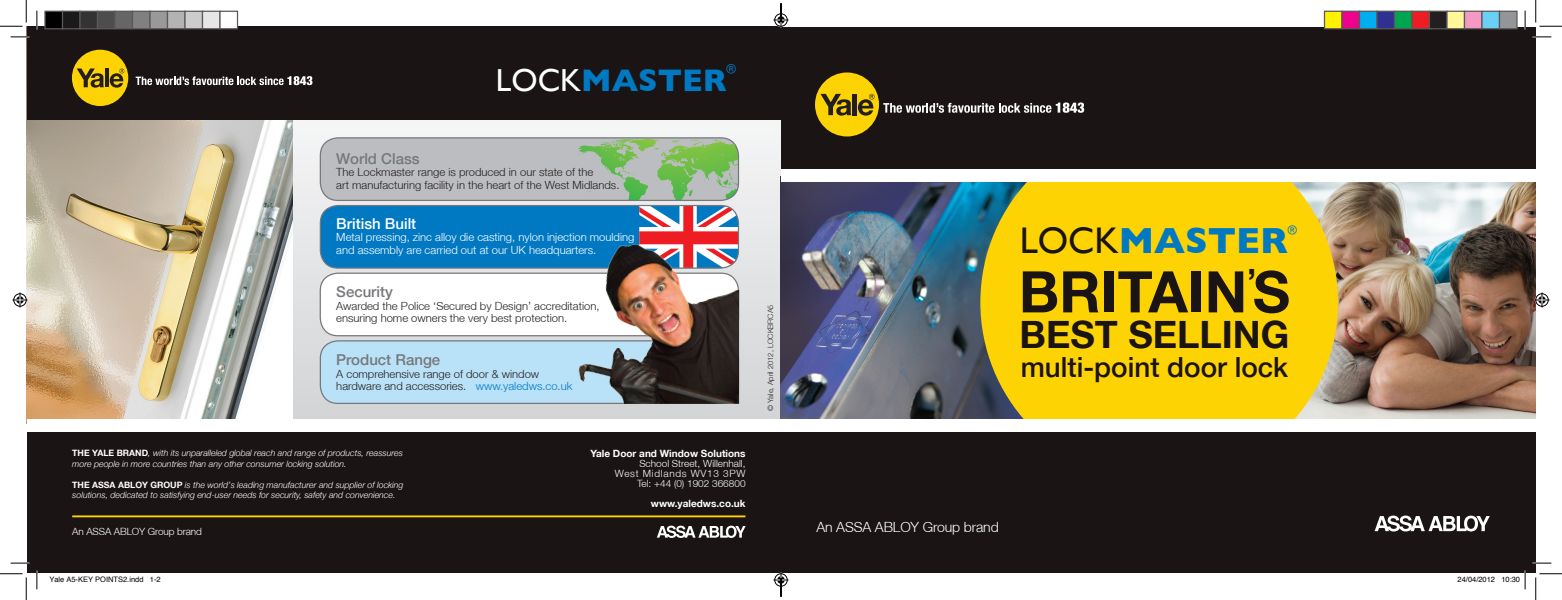
<style>
.page{position:relative;width:1562px;height:600px;background:#fff}
.page>*{position:absolute;margin:0;border:0;box-sizing:border-box;transform-origin:0 0}
.t1{font:700 57.38px "Helvetica Neue LT";color:#1a1415}
.t2{font:700 37.62px "Helvetica Neue LT";color:#1a1415}
.t3{font:700 37px "Gill Sans";color:#0079c2}
.t4{font:700 31.88px "Gill Sans";color:#0079c2}
.t5{font:500 27.75px "Helvetica Neue LT";color:#1a1415}
.t6{font:500 15px "Helvetica Neue LT";color:#76787b}
.t7{font:500 15px "Helvetica Neue LT";color:#fff}
.t8{font:300 14px "Helvetica Neue LT";letter-spacing:-.01em;color:#fff}
.t9{font:12.75px "Gill Sans";color:#0079c2}
.t10{font:12.38px "Gill Sans";color:#0079c2}
.t11{font:300 11.25px/12.5px "Helvetica Neue LT";color:#231f20}
.t12{font:300 11.25px/12.5px "Helvetica Neue LT";color:#fff}
.t13{font:300 10px/10px "Helvetica Neue LT";color:#fff;text-align:right}
.t14{font:700 10px "Helvetica Neue LT";color:#fff}
.t15{font:italic 300 8.75px/10.5px "Helvetica Neue LT";color:#fff}
.t16{font:7.5px "Helvetica";color:#000}
.t17{font:300 7.5px "Helvetica Neue LT";color:#231f20}
.s1{font-weight:400;color:#fff}
.s2{color:#0079c2}
.s3{font-weight:700;font-style:normal}
.s4{font-weight:400;color:#1a1415}
</style>
<div class="page">
<svg style="left:292px;top:120px;width:489px;height:299px"></svg>
<div style="left:320px;top:341px;width:418px;height:62px;background:#b9e1f7;border-radius:18px"></div>
<div style="left:320px;top:340px;width:419px;height:64px;border:1px solid #76787b;border-radius:18px"></div>
<div style="left:320px;top:206px;width:418px;height:62px;background:#0079c2;border-radius:18px"></div>
<svg style="left:639px;top:206px;width:99px;height:11px"></svg>
<div style="left:320px;top:205px;width:419px;height:64px;border:1px solid #76787b;border-radius:18px"></div>
<svg style="left:320px;top:138px;width:418px;height:62px;background:#afbcad"></svg>
<svg style="left:628px;top:139px;width:22px;height:3px"></svg>
<div style="left:320px;top:137px;width:419px;height:64px;border:1px solid #76787b;border-radius:18px"></div>
<div style="left:320px;top:273px;width:419px;height:63px;background:#fff;border-radius:18px"></div>
<div style="left:320px;top:273px;width:419px;height:63px;border:1px solid #76787b;border-radius:18px"></div>
<div style="left:781px;top:27px;width:755px;height:546px;background:#1a1415"></div>
<img style="left:781px;top:182px;width:199px;height:237px">
<img style="left:1338px;top:182px;width:198px;height:237px">
<svg style="left:980px;top:182px;width:358px;height:237px;background:#f2cd0f"></svg>
<img style="left:26px;top:27px;width:266px;height:396px">
<div style="left:27px;top:424px;width:758px;height:149px;background:#1a1415"></div>
<div style="left:27px;top:419px;width:754px;height:13px;background:#fff"></div>
<div style="left:27px;top:26px;width:754px;height:94px;background:#1a1415"></div>
<img style="left:530px;top:217px;width:209px;height:187px">
<div style="left:781px;top:169px;width:755px;height:13px;background:#fff"></div>
<div style="left:781px;top:419px;width:755px;height:13px;background:#fff"></div>
<div style="left:72px;top:50px;width:56px;height:56px;background:#fed304;border-radius:50%"></div>
<svg style="left:77px;top:69px;width:27px;height:19px"></svg>
<hr style="left:105px;top:68px;width:4px;height:19px;background:#231f20">
<svg style="left:110px;top:69px;width:14px;height:19px"></svg>
<svg style="left:136px;top:76px;width:176px;height:9px"></svg>
<div style="left:815px;top:72px;width:64px;height:64px;background:#fed304;border-radius:50%"></div>
<svg style="left:820px;top:94px;width:31px;height:22px"></svg>
<hr style="left:853px;top:94px;width:4px;height:21px;background:#231f20">
<svg style="left:858px;top:94px;width:17px;height:22px"></svg>
<svg style="left:883px;top:102px;width:201px;height:11px"></svg>
<hr style="left:72px;top:515px;width:673px;height:2px;background:#fed304">
<svg style="left:657px;top:526px;width:89px;height:12px"></svg>
<svg style="left:1375px;top:516px;width:115px;height:15px"></svg>
<svg style="left:11px;top:36px;width:18px;height:2px"></svg>
<svg style="left:1533px;top:36px;width:18px;height:2px"></svg>
<svg style="left:11px;top:562px;width:18px;height:2px"></svg>
<svg style="left:1533px;top:562px;width:18px;height:2px"></svg>
<svg style="left:36px;top:11px;width:2px;height:18px"></svg>
<svg style="left:36px;top:571px;width:2px;height:18px"></svg>
<svg style="left:1524px;top:11px;width:2px;height:18px"></svg>
<svg style="left:0;top:0;width:27px;height:27px"></svg>
<svg style="left:0;top:573px;width:27px;height:27px"></svg>
<svg style="left:1535px;top:0;width:27px;height:27px"></svg>
<svg style="left:1535px;top:573px;width:27px;height:27px"></svg>
<svg style="left:13px;top:292px;width:15px;height:15px"></svg>
<svg style="left:1534px;top:292px;width:15px;height:15px"></svg>
<div style="left:45px;top:11px;width:18px;height:18px;background:#000"></div>
<div style="left:44px;top:11px;width:19px;height:18px;border:1px solid #595959"></div>
<div style="left:63px;top:11px;width:17px;height:18px;background:#1a1a1a"></div>
<div style="left:62px;top:11px;width:19px;height:18px;border:1px solid #595959"></div>
<div style="left:80px;top:11px;width:18px;height:18px;background:#333"></div>
<div style="left:79px;top:11px;width:19px;height:18px;border:1px solid #595959"></div>
<div style="left:98px;top:11px;width:17px;height:18px;background:#4d4d4d"></div>
<div style="left:97px;top:11px;width:19px;height:18px;border:1px solid #595959"></div>
<div style="left:115px;top:11px;width:18px;height:18px;background:#666"></div>
<div style="left:114px;top:11px;width:19px;height:18px;border:1px solid #595959"></div>
<div style="left:133px;top:11px;width:17px;height:18px;background:#808080"></div>
<div style="left:132px;top:11px;width:19px;height:18px;border:1px solid #595959"></div>
<div style="left:150px;top:11px;width:18px;height:18px;background:#999"></div>
<div style="left:149px;top:11px;width:19px;height:18px;border:1px solid #595959"></div>
<div style="left:168px;top:11px;width:17px;height:18px;background:#b3b3b3"></div>
<div style="left:167px;top:11px;width:19px;height:18px;border:1px solid #595959"></div>
<div style="left:185px;top:11px;width:18px;height:18px;background:#ccc"></div>
<div style="left:184px;top:11px;width:19px;height:18px;border:1px solid #595959"></div>
<div style="left:203px;top:11px;width:17px;height:18px;background:#e6e6e6"></div>
<div style="left:202px;top:11px;width:19px;height:18px;border:1px solid #595959"></div>
<div style="left:220px;top:11px;width:18px;height:18px;background:#fff"></div>
<div style="left:219px;top:11px;width:19px;height:18px;border:1px solid #595959"></div>
<div style="left:1324px;top:11px;width:18px;height:18px;background:#fff101"></div>
<div style="left:1324px;top:11px;width:19px;height:18px;border:1px solid #595959"></div>
<div style="left:1342px;top:11px;width:17px;height:18px;background:#ed028c"></div>
<div style="left:1341px;top:11px;width:19px;height:18px;border:1px solid #595959"></div>
<div style="left:1359px;top:11px;width:18px;height:18px;background:#00aeef"></div>
<div style="left:1359px;top:11px;width:19px;height:18px;border:1px solid #595959"></div>
<div style="left:1377px;top:11px;width:17px;height:18px;background:#2e3092"></div>
<div style="left:1376px;top:11px;width:19px;height:18px;border:1px solid #595959"></div>
<div style="left:1394px;top:11px;width:18px;height:18px;background:#00a54f"></div>
<div style="left:1394px;top:11px;width:19px;height:18px;border:1px solid #595959"></div>
<div style="left:1412px;top:11px;width:17px;height:18px;background:#ee1d23"></div>
<div style="left:1411px;top:11px;width:19px;height:18px;border:1px solid #595959"></div>
<div style="left:1429px;top:11px;width:18px;height:18px;background:#231f20"></div>
<div style="left:1429px;top:11px;width:19px;height:18px;border:1px solid #595959"></div>
<div style="left:1447px;top:11px;width:17px;height:18px;background:#fff79a"></div>
<div style="left:1446px;top:11px;width:19px;height:18px;border:1px solid #595959"></div>
<div style="left:1464px;top:11px;width:18px;height:18px;background:#f499c2"></div>
<div style="left:1464px;top:11px;width:19px;height:18px;border:1px solid #595959"></div>
<div style="left:1482px;top:11px;width:17px;height:18px;background:#6bcff6"></div>
<div style="left:1481px;top:11px;width:19px;height:18px;border:1px solid #595959"></div>
<div style="left:1499px;top:11px;width:18px;height:18px;background:#939598"></div>
<div style="left:1499px;top:11px;width:19px;height:18px;border:1px solid #595959"></div>
<svg style="left:1524px;top:571px;width:2px;height:18px"></svg>
<svg style="left:773px;top:3px;width:15px;height:25px"></svg>
<svg style="left:773px;top:572px;width:15px;height:25px"></svg>
<h3 class="t4" style="left:496px;top:61px;width:232px"><span class="s1">LOCK</span>MASTER</h3>
<h3 class="t9" style="left:727px;top:61px;width:11px">®</h3>
<h3 class="t6" style="left:336px;top:149px;width:85px">World Class</h3>
<p class="t11" style="left:336px;top:166px;width:285px">The Lockmaster range is produced in our state of the<br>art manufacturing facility in the heart of the West Midlands.</p>
<h3 class="t7" style="left:336px;top:214px;width:82px">British Built</h3>
<p class="t12" style="left:336px;top:231px;width:300px">Metal pressing, zinc alloy die casting, nylon injection moulding and assembly are carried out at our UK headquarters.</p>
<h3 class="t6" style="left:336px;top:283px;width:58px">Security</h3>
<p class="t11" style="left:336px;top:299px;width:265px">Awarded the Police ‘Secured by Design’ accreditation, ensuring home owners the very best protection.</p>
<h3 class="t6" style="left:336px;top:351px;width:105px">Product Range</h3>
<p class="t11" style="left:336px;top:367px;width:238px">A comprehensive range of door &amp; window hardware and accessories. <span class="s2">www.yaledws.co.uk</span></p>
<p class="t15" style="left:72px;top:448px;width:332px"><span class="s3">THE YALE BRAND</span>, with its unparalleled global reach and range of products, reassures more people in more countries than any other consumer locking solution.</p>
<p class="t15" style="left:72px;top:479px;width:333px"><span class="s3">THE ASSA ABLOY GROUP</span> is the world’s leading manufacturer and supplier of locking solutions, dedicated to satisfying end-user needs for security, safety and convenience.</p>
<p class="t13" style="left:72px;top:526px;width:131px">An ASSA ABLOY Group brand</p>
<p class="t14" style="left:590px;top:447px;width:157px">Yale Door and Window Solutions</p>
<p class="t13" style="left:615px;top:458px;width:132px">School Street, Willenhall,<br>West Midlands WV13 3PW<br>Tel: +44 (0) 1902 366800</p>
<p class="t14" style="left:651px;top:497px;width:96px">www.yaledws.co.uk</p>
<p class="t17" style="left:766px;top:411px;width:108px;rotate:-90deg">© Yale, April 2012, LOCKBRCA5</p>
<h3 class="t3" style="left:1020px;top:218px;width:270px"><span class="s4">LOCK</span>MASTER</h3>
<h3 class="t10" style="left:1288px;top:222px;width:11px">®</h3>
<h1 class="t1" style="left:1019px;top:256px;width:273px">BRITAIN<sup>’</sup>S</h1>
<h2 class="t2" style="left:1020px;top:311px;width:271px">BEST SELLING</h2>
<h3 class="t5" style="left:1021px;top:350px;width:269px">multi-point door lock</h3>
<h3 class="t8" style="left:816px;top:518px;width:184px">An ASSA ABLOY Group brand</h3>
<p class="t16" style="left:49px;top:573px;width:113px">Yale A5-KEY POINTS2.indd 1-2</p>
<p class="t16" style="left:1458px;top:573px;width:64px">24/04/2012 10:30</p>
</div>
